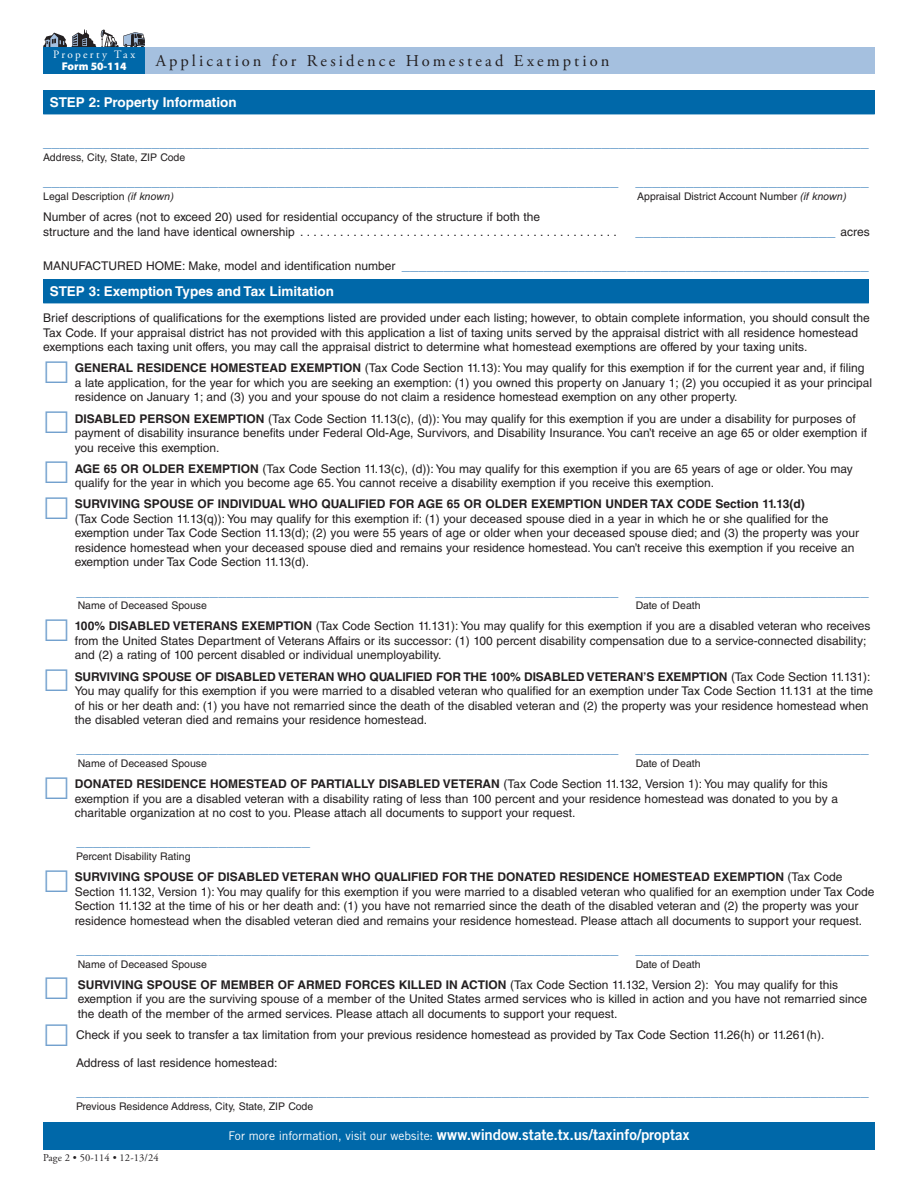
<style>
.page{position:relative;width:918px;height:1188px;background:#fff}
.page>*{position:absolute;margin:0;border:0;box-sizing:border-box;transform-origin:0 0}
.t1{font:16.5px "Adobe Garamond Pro";letter-spacing:.185em;color:#231f20}
.Line{font:15px "Helvetica LT Std";color:#5b94c6}
.Body_text{font:15px "Helvetica LT Std";color:#5b94c6}
.t2{font:15px "Trade Gothic LT Std Bd 2";color:#fff}
.Divider_Bar{font:700 13.5px "Helvetica LT Std";color:#fff}
.Indent{font:12px/14.4px "Helvetica LT Std";color:#231f20}
.Body_text-2{font:12px/14.4px "Helvetica LT Std";color:#231f20}
.t3{font:11.25px "Adobe Garamond Pro";letter-spacing:.2em;color:#fff}
.t4{font:900 11.25px "Myriad Pro";color:#fff}
.Text_Below_Line{font:10.5px "Helvetica LT Std";color:#231f20}
.Form_Number_at_Botto{font:10.5px "Adobe Garamond Pro";letter-spacing:.01em;color:#231f20}
.s1{font-style:italic}
.s2{font-size:12px;color:#231f20}
.s3{font-weight:700}
.s4{font-family:"Trade Gothic LT Std";font-size:12px}
</style>
<div class="page">
<div style="left:43px;top:1122px;width:832px;height:28px;background:#0068a9"></div>
<svg style="left:43px;top:29px;width:102px;height:18px"></svg>
<div style="left:43px;top:47px;width:102px;height:27px;background:#0068a9"></div>
<div style="left:145px;top:47px;width:730px;height:27px;background:#a5c0df"></div>
<div style="left:43px;top:91px;width:832px;height:23px;background:#0068a9"></div>
<hr style="left:43px;top:114px;width:832px;height:1px;background:#0068a9">
<div style="left:43px;top:280px;width:826px;height:23px;background:#0068a9"></div>
<hr style="left:43px;top:303px;width:826px;height:1px;background:#0068a9">
<p class="t3" style="left:53px;top:47px;width:84px">Property Tax</p>
<p class="t4" style="left:62px;top:59px;width:66px">Form 50-114</p>
<h1 class="t1" style="left:156px;top:51px;width:455px">Application for Residence Homestead Exemption</h1>
<p class="Divider_Bar" style="left:50px;top:94px;width:188px">STEP 2: Property Information</p>
<p class="Line" style="left:43px;top:133px;width:827px">___________________________________________________________________________________________________</p>
<p class="Text_Below_Line" style="left:43px;top:151px;width:144px">Address, City, State, ZIP Code</p>
<p class="Line" style="left:43px;top:172px;width:827px">_____________________________________________________________________ ____________________________</p>
<p class="Text_Below_Line" style="left:43px;top:190px;width:132px">Legal Description <span class="s1">(if known)</span></p>
<p class="Text_Below_Line" style="left:637px;top:190px;width:211px">Appraisal District Account Number <span class="s1">(if known)</span></p>
<p class="Body_text-2" style="left:43px;top:210px;width:498px">Number of acres (not to exceed 20) used for residential occupancy of the structure if both the structure and the land have identical ownership ................................................</p>
<p class="Body_text" style="left:635px;top:222px;width:236px">________________________ <span class="s2">acres</span></p>
<p class="Body_text" style="left:43px;top:257px;width:827px"><span class="s2">MANUFACTURED HOME: Make, model and identification number</span> ________________________________________________________</p>
<p class="Divider_Bar" style="left:50px;top:283px;width:286px">STEP 3: Exemption Types and Tax Limitation</p>
<p class="Body_text-2" style="left:43px;top:311px;width:828px">Brief descriptions of qualifications for the exemptions listed are provided under each listing; however, to obtain complete information, you should consult the<br>Tax Code. If your appraisal district has not provided with this application a list of taxing units served by the appraisal district with all residence homestead exemptions each taxing unit offers, you may call the appraisal district to determine what homestead exemptions are offered by your taxing units.</p>
<p class="Indent" style="left:75px;top:361px;width:799px"><span class="s3">GENERAL RESIDENCE HOMESTEAD EXEMPTION</span> (Tax Code Section 11.13): You may qualify for this exemption if for the current year and, if filing a late application, for the year for which you are seeking an exemption: (1) you owned this property on January 1; (2) you occupied it as your principal residence on January 1; and (3) you and your spouse do not claim a residence homestead exemption on any other property.</p>
<p class="Indent" style="left:75px;top:411px;width:794px"><span class="s3">DISABLED PERSON EXEMPTION</span> (Tax Code Section 11.13(c), (d)): You may qualify for this exemption if you are under a disability for purposes of payment of disability insurance benefits under Federal Old-Age, Survivors, and Disability Insurance. You can’t receive an age 65 or older exemption if you receive this exemption.</p>
<p class="Indent" style="left:75px;top:461px;width:780px"><span class="s3">AGE 65 OR OLDER EXEMPTION</span> (Tax Code Section 11.13(c), (d)): You may qualify for this exemption if you are 65 years of age or older. You may qualify for the year in which you become age 65. You cannot receive a disability exemption if you receive this exemption.</p>
<p class="Indent" style="left:75px;top:497px;width:786px"><span class="s3">SURVIVING SPOUSE OF INDIVIDUAL WHO QUALIFIED FOR AGE 65 OR OLDER EXEMPTION UNDER TAX CODE Section 11.13(d)<br></span>(Tax Code Section 11.13(q)): You may qualify for this exemption if: (1) your deceased spouse died in a year in which he or she qualified for the exemption under Tax Code Section 11.13(d); (2) you were 55 years of age or older when your deceased spouse died; and (3) the property was your residence homestead when your deceased spouse died and remains your residence homestead. You can’t receive this exemption if you receive an exemption under Tax Code Section 11.13(d).</p>
<p class="Line" style="left:77px;top:582px;width:794px">_________________________________________________________________ ____________________________</p>
<p class="Text_Below_Line" style="left:78px;top:600px;width:131px">Name of Deceased Spouse</p>
<p class="Text_Below_Line" style="left:636px;top:600px;width:66px">Date of Death</p>
<p class="Indent" style="left:75px;top:619px;width:797px"><span class="s3">100% DISABLED VETERANS EXEMPTION</span> (Tax Code Section 11.131): You may qualify for this exemption if you are a disabled veteran who receives from the United States Department of Veterans Affairs or its successor: (1) 100 percent disability compensation due to a service-connected disability; and (2) a rating of 100 percent disabled or individual unemployability.</p>
<p class="Indent" style="left:75px;top:669px;width:800px"><span class="s3">SURVIVING SPOUSE OF DISABLED VETERAN WHO QUALIFIED FOR THE 100% DISABLED VETERAN’S EXEMPTION</span> (Tax Code Section 11.131):<br>You may qualify for this exemption if you were married to a disabled veteran who qualified for an exemption under Tax Code Section 11.131 at the time of his or her death and: (1) you have not remarried since the death of the disabled veteran and (2) the property was your residence homestead when the disabled veteran died and remains your residence homestead.</p>
<p class="Line" style="left:77px;top:739px;width:794px">_________________________________________________________________ ____________________________</p>
<p class="Text_Below_Line" style="left:78px;top:757px;width:131px">Name of Deceased Spouse</p>
<p class="Text_Below_Line" style="left:636px;top:757px;width:66px">Date of Death</p>
<p class="Indent" style="left:75px;top:777px;width:765px"><span class="s3">DONATED RESIDENCE HOMESTEAD OF PARTIALLY DISABLED VETERAN</span> (Tax Code Section 11.132, Version 1): You may qualify for this exemption if you are a disabled veteran with a disability rating of less than 100 percent and your residence homestead was donated to you by a charitable organization at no cost to you. Please attach all documents to support your request.</p>
<p class="Line" style="left:77px;top:832px;width:235px">____________________________</p>
<p class="Text_Below_Line" style="left:76px;top:850px;width:116px">Percent Disability Rating</p>
<p class="Indent" style="left:75px;top:870px;width:801px"><span class="s3">SURVIVING SPOUSE OF DISABLED VETERAN WHO QUALIFIED FOR THE DONATED RESIDENCE HOMESTEAD EXEMPTION</span> (Tax Code Section 11.132, Version 1): You may qualify for this exemption if you were married to a disabled veteran who qualified for an exemption under Tax Code Section 11.132 at the time of his or her death and: (1) you have not remarried since the death of the disabled veteran and (2) the property was your residence homestead when the disabled veteran died and remains your residence homestead. Please attach all documents to support your request.</p>
<p class="Line" style="left:77px;top:940px;width:794px">_________________________________________________________________ ____________________________</p>
<p class="Text_Below_Line" style="left:78px;top:958px;width:131px">Name of Deceased Spouse</p>
<p class="Text_Below_Line" style="left:636px;top:958px;width:66px">Date of Death</p>
<p class="Indent" style="left:78px;top:978px;width:791px"><span class="s3">SURVIVING SPOUSE OF MEMBER OF ARMED FORCES KILLED IN ACTION</span> (Tax Code Section 11.132, Version 2): You may qualify for this exemption if you are the surviving spouse of a member of the United States armed services who is killed in action and you have not remarried since the death of the member of the armed services. Please attach all documents to support your request.</p>
<p class="Indent" style="left:76px;top:1028px;width:750px">Check if you seek to transfer a tax limitation from your previous residence homestead as provided by Tax Code Section 11.26(h) or 11.261(h).</p>
<p class="Body_text-2" style="left:76px;top:1056px;width:203px">Address of last residence homestead:</p>
<p class="Line" style="left:77px;top:1082px;width:794px">_______________________________________________________________________________________________</p>
<p class="Text_Below_Line" style="left:76px;top:1100px;width:239px">Previous Residence Address, City, State, ZIP Code</p>
<p class="Form_Number_at_Botto" style="left:43px;top:1151px;width:117px">Page 2 • 50-114 • 12-13/24</p>
<p class="t2" style="left:229px;top:1125px;width:462px"><span class="s4">For more information, visit our website:</span> www.window.state.tx.us/taxinfo/proptax</p>
</div>
